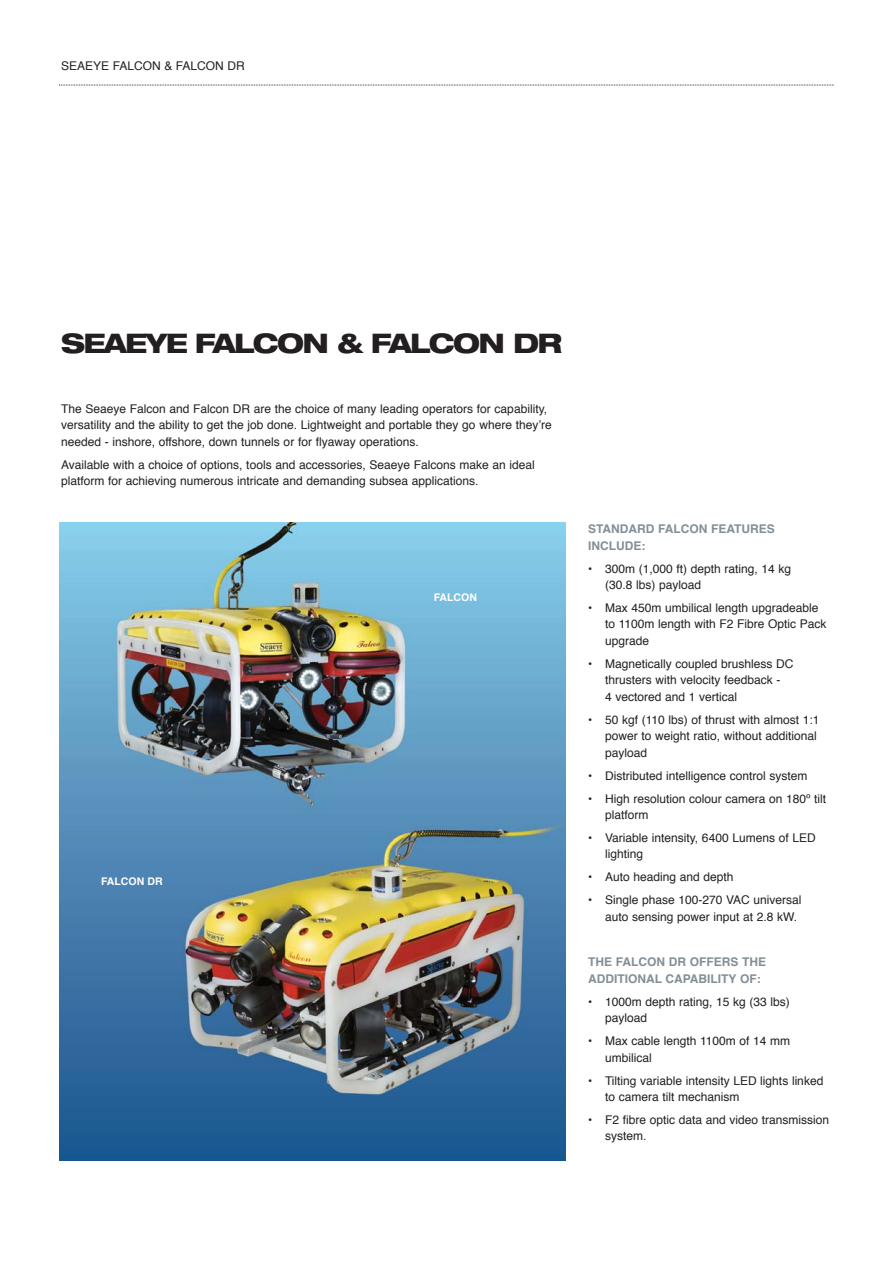
<style>
.page{position:relative;width:893px;height:1263px;background:#fff}
.page>*{position:absolute;margin:0;border:0;box-sizing:border-box;transform-origin:0 0}
.t1{font:800 expanded 27px "Helvetica Neue";letter-spacing:-.06em;color:#231f20}
.t2{font:12px/16.5px "Helvetica";color:#231f20}
.t3{font:700 12px/16.5px "Helvetica";color:#828f97}
.t4{font:700 10.5px "Helvetica";color:#fff}
</style>
<div class="page">
<img style="left:60px;top:523px;width:506px;height:638px">
<svg style="left:59px;top:85px;width:775px;height:1px"></svg>
<p class="t2" style="left:61px;top:58px;width:185px">SEAEYE FALCON &amp; FALCON DR</p>
<h1 class="t1" style="left:61px;top:333px;width:503px">SEAEYE FALCON &amp; FALCON DR</h1>
<p class="t2" style="left:61px;top:401px;width:492px">The Seaeye Falcon and Falcon DR are the choice of many leading operators for capability, versatility and the ability to get the job done. Lightweight and portable they go where they’re needed - inshore, offshore, down tunnels or for flyaway operations.</p>
<p class="t2" style="left:61px;top:457px;width:475px">Available with a choice of options, tools and accessories, Seaeye Falcons make an ideal platform for achieving numerous intricate and demanding subsea applications.</p>
<p class="t4" style="left:101px;top:877px;width:63px">FALCON DR</p>
<p class="t4" style="left:434px;top:593px;width:45px">FALCON</p>
<p class="t3" style="left:588px;top:522px;width:188px">STANDARD FALCON FEATURES<br>INCLUDE:</p>
<p class="t2" style="left:605px;top:561px;width:188px;text-indent:-17px">• 300m (1,000 ft) depth rating, 14 kg (30.8 lbs) payload</p>
<p class="t2" style="left:605px;top:600px;width:223px;text-indent:-17px">• Max 450m umbilical length upgradeable to 1100m length with F2 Fibre Optic Pack upgrade</p>
<p class="t2" style="left:605px;top:656px;width:190px;text-indent:-17px">• Magnetically coupled brushless DC thrusters with velocity feedback -<br>4 vectored and 1 vertical</p>
<p class="t2" style="left:605px;top:712px;width:216px;text-indent:-17px">• 50 kgf (110 lbs) of thrust with almost 1:1 power to weight ratio, without additional payload</p>
<p class="t2" style="left:588px;top:768px;width:221px">• Distributed intelligence control system</p>
<p class="t2" style="left:605px;top:791px;width:223px;text-indent:-17px">• High resolution colour camera on 180º tilt platform</p>
<p class="t2" style="left:605px;top:830px;width:212px;text-indent:-17px">• Variable intensity, 6400 Lumens of LED lighting</p>
<p class="t2" style="left:588px;top:870px;width:147px">• Auto heading and depth</p>
<p class="t2" style="left:605px;top:893px;width:198px;text-indent:-17px">• Single phase 100-270 VAC universal auto sensing power input at 2.8 kW.</p>
<p class="t3" style="left:588px;top:955px;width:179px">THE FALCON DR OFFERS THE<br>ADDITIONAL CAPABILITY OF:</p>
<p class="t2" style="left:605px;top:994px;width:186px;text-indent:-17px">• 1000m depth rating, 15 kg (33 lbs) payload</p>
<p class="t2" style="left:605px;top:1034px;width:187px;text-indent:-17px">• Max cable length 1100m of 14 mm umbilical</p>
<p class="t2" style="left:605px;top:1073px;width:220px;text-indent:-17px">• Tilting variable intensity LED lights linked to camera tilt mechanism</p>
<p class="t2" style="left:605px;top:1112px;width:225px;text-indent:-17px">• F2 fibre optic data and video transmission system.</p>
</div>
